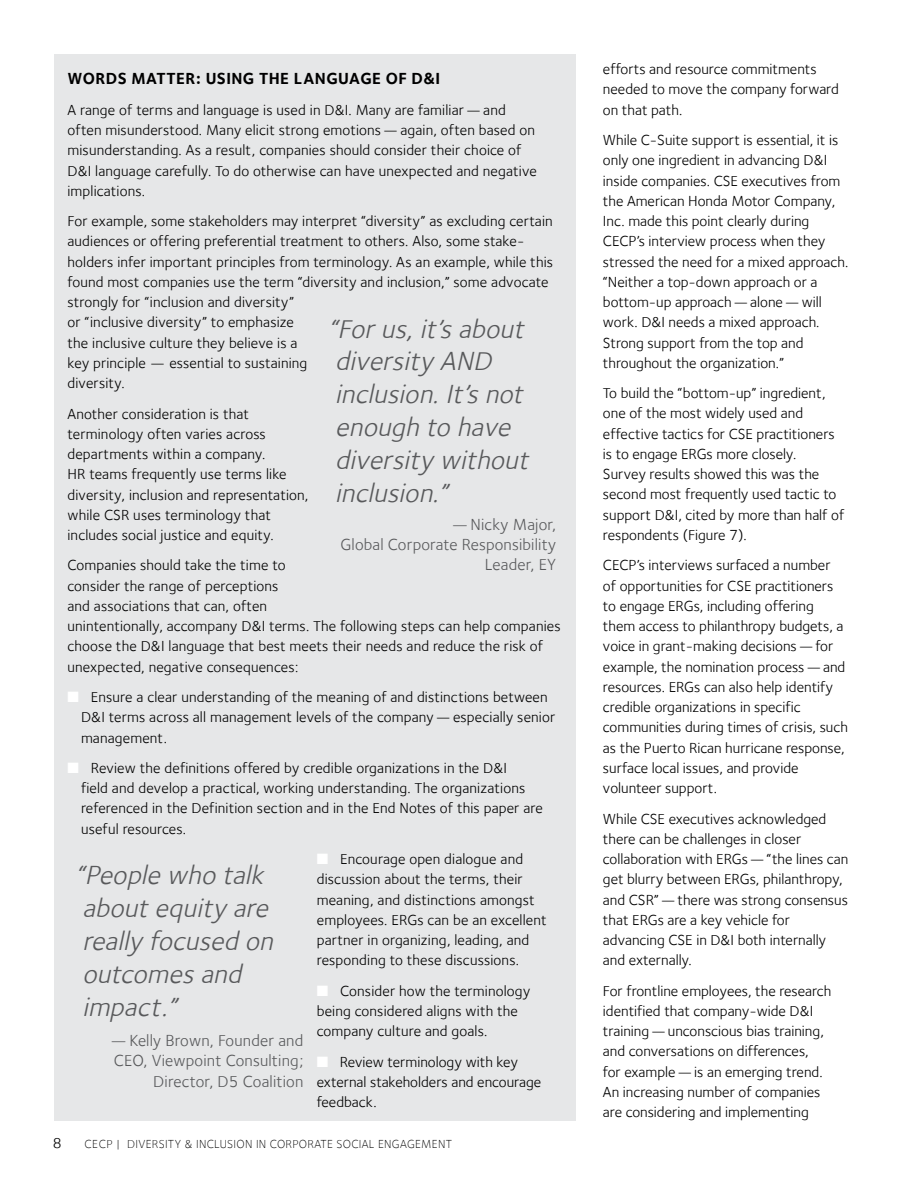
<style>
.page{position:relative;width:918px;height:1188px;background:#fff}
.page>*{position:absolute;margin:0;border:0;box-sizing:border-box;transform-origin:0 0}
.t1{font:italic 27px/33px "Foundry Sterling";color:#58595b}
.t2{font:16.5px/20.2px "Foundry Sterling";letter-spacing:.01em;color:#58595b;text-align:right}
.t3{font:700 16.5px "Foundry Sterling";letter-spacing:.025em;color:#000}
.t4{font:15px/20.2px "Foundry Sterling";color:#000}
.t5{font:300 12px "Foundry Sterling";letter-spacing:.025em;color:#000}
.s1{color:#fff}
.s2{font-weight:700;color:#fff}
</style>
<div class="page">
<div style="left:54px;top:54px;width:522px;height:1066px;background:#e6e7e8"></div>
<p class="t3" style="left:68px;top:69px;width:374px">WORDS MATTER: USING THE LANGUAGE OF D&amp;I</p>
<p class="t4" style="left:68px;top:99px;width:471px">A range of terms and language is used in D&amp;I. Many are familiar—and often misunderstood. Many elicit strong emotions—again, often based on misunderstanding. As a result, companies should consider their choice of D&amp;I language carefully. To do otherwise can have unexpected and negative implications.</p>
<p class="t4" style="left:68px;top:211px;width:487px">For example, some stakeholders may interpret “diversity” as excluding certain audiences or offering preferential treatment to others. Also, some stake&shy;holders infer important principles from terminology. As an example, while this found most companies use the term “diversity and inclusion,” some advocate strongly for “inclusion and diversity”<br>or “inclusive diversity” to emphasize<br>the inclusive culture they believe is a<br>key principle — essential to sustaining<br>diversity.</p>
<p class="t4" style="left:68px;top:403px;width:242px">Another consideration is that terminology often varies across departments within a company.<br>HR teams frequently use terms like diversity, inclusion and representation, while CSR uses terminology that includes social justice and equity.</p>
<p class="t4" style="left:68px;top:555px;width:495px">Companies should take the time to<br>consider the range of perceptions<br>and associations that can, often<br>unintentionally, accompany D&amp;I terms. The following steps can help companies choose the D&amp;I language that best meets their needs and reduce the risk of unexpected, negative consequences:</p>
<p class="t4" style="left:81px;top:687px;width:476px;text-indent:-14px"><span class="s1">■</span><span class="s2">■</span> Ensure a clear understanding of the meaning of and distinctions between<br>D&amp;I terms across all management levels of the company—especially senior management.</p>
<p class="t4" style="left:81px;top:758px;width:463px;text-indent:-14px"><span class="s1">■</span><span class="s2">■</span> Review the definitions offered by credible organizations in the D&amp;I<br>field and develop a practical, working understanding. The organizations referenced in the Definition section and in the End Notes of this paper are useful resources.</p>
<p class="t4" style="left:317px;top:849px;width:231px"><span class="s1">■</span><span class="s2">■</span> Encourage open dialogue and discussion about the terms, their meaning, and distinctions amongst employees. ERGs can be an excellent partner in organizing, leading, and responding to these discussions.</p>
<p class="t4" style="left:317px;top:980px;width:215px"><span class="s1">■</span><span class="s2">■</span> Consider how the terminology being considered aligns with the company culture and goals.</p>
<p class="t4" style="left:317px;top:1051px;width:226px"><span class="s1">■</span><span class="s2">■</span> Review terminology with key external stakeholders and encourage feedback.</p>
<h1 class="t1" style="left:328px;top:312px;width:208px">“Forus,it’sabout diversity AND inclusion.It’snot enough to have diversity without inclusion.”</h1>
<p class="t2" style="left:341px;top:514px;width:217px">—Nicky Major,<br>Global Corporate Responsibility<br>Leader, EY</p>
<h1 class="t1" style="left:76px;top:858px;width:205px">“People who talk aboutequity are really focused on outcomesand impact.”</h1>
<p class="t2" style="left:111px;top:1030px;width:194px">—Kelly Brown, Founder and<br>CEO, Viewpoint Consulting;<br>Director, D5 Coalition</p>
<p class="t4" style="left:53px;top:1132px;width:10px">8</p>
<p class="t5" style="left:84px;top:1137px;width:369px">CECP | DIVERSITY &amp; INCLUSION IN CORPORATE SOCIAL ENGAGEMENT</p>
<p class="t4" style="left:603px;top:59px;width:237px">efforts and resource commitments needed to move the company forward on that path.</p>
<p class="t4" style="left:603px;top:130px;width:247px">While C-Suite support is essential, it is only one ingredient in advancing D&amp;I inside companies. CSE executives from the American Honda Motor Company, Inc. made this point clearly during CECP’s interview process when they stressed the need for a mixed approach. “Neither a top-down approach or a bottom-up approach—alone—will work. D&amp;I needs a mixed approach.<br>Strong support from the top and throughout the organization.”</p>
<p class="t4" style="left:603px;top:383px;width:243px">To build the “bottom-up” ingredient, one of the most widely used and effective tactics for CSE practitioners is to engage ERGs more closely.<br>Survey results showed this was the second most frequently used tactic to support D&amp;I, cited by more than half of respondents (Figure 7).</p>
<p class="t4" style="left:603px;top:555px;width:247px">CECP’s interviews surfaced a number<br>of opportunities for CSE practitioners to engage ERGs, including offering them access to philanthropy budgets, a voice in grant-making decisions—for example, the nomination process—and resources. ERGs can also help identify credible organizations in specific communities during times of crisis, such as the Puerto Rican hurricane response, surface local issues, and provide volunteer support.</p>
<p class="t4" style="left:603px;top:808px;width:247px">While CSE executives acknowledged there can be challenges in closer collaboration with ERGs—“the lines can get blurry between ERGs, philanthropy, and CSR”—there was strong consensus that ERGs are a key vehicle for advancing CSE in D&amp;I both internally and externally.</p>
<p class="t4" style="left:603px;top:980px;width:230px">For frontline employees, the research identified that company-wide D&amp;I training—unconscious bias training, and conversations on differences,<br>for example—is an emerging trend.<br>An increasing number of companies are considering and implementing</p>
</div>
